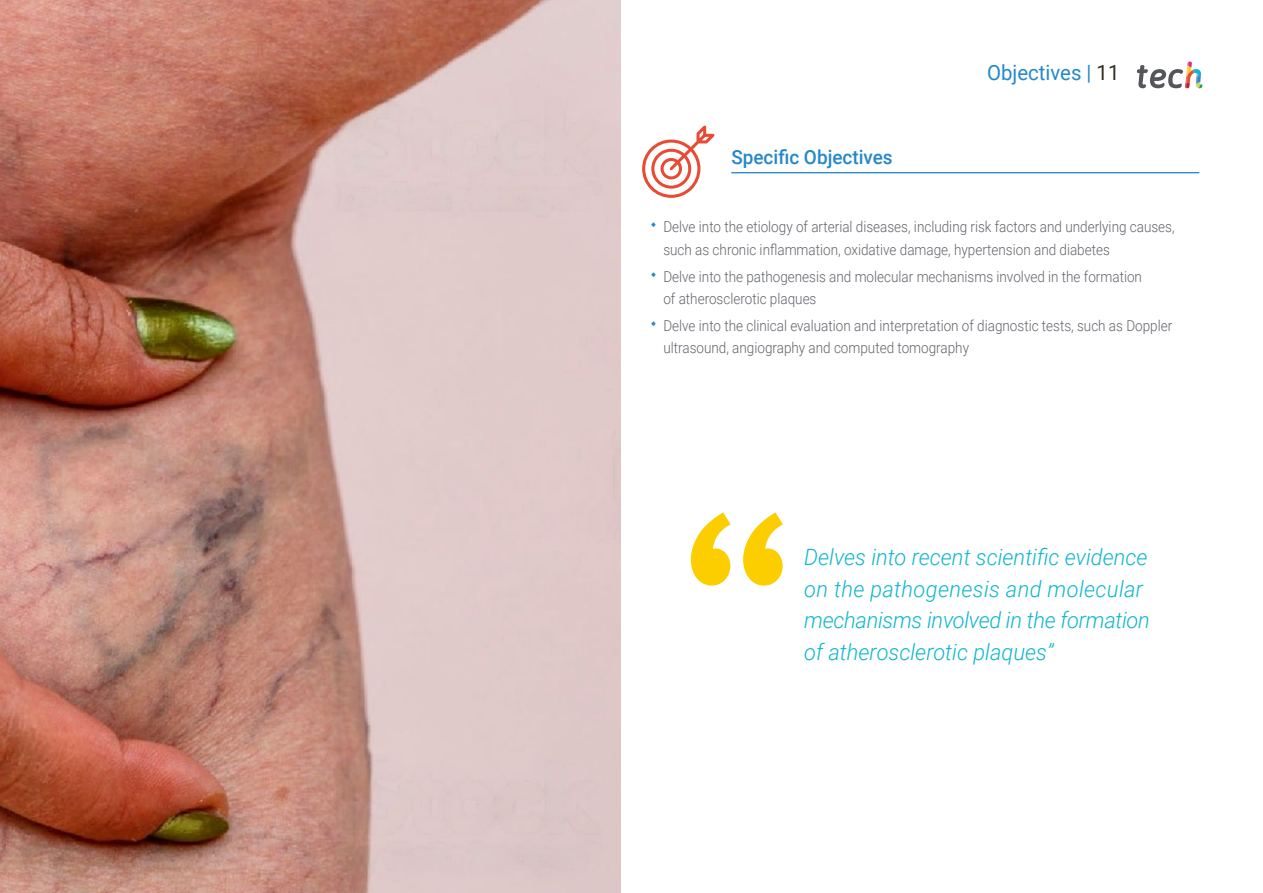
<style>
.page{position:relative;width:1263px;height:893px;background:#fff}
.page>*{position:absolute;margin:0;border:0;box-sizing:border-box;transform-origin:0 0}
.t1{font:italic 300 22.5px/31.5px "Roboto";color:#0fb6cf}
.t2{font:21px "Roboto";color:#2488c9}
.t3{font:500 19.5px "Roboto";color:#2488c9}
.t4{font:300 15px/22.5px "Roboto";color:#61646a;scale:.9 1}
.s1{color:#312e20}
</style>
<div class="page">
<img style="left:0;top:0;width:621px;height:893px">
<svg style="left:691px;top:512px;width:92px;height:74px"></svg>
<svg style="left:1137px;top:62px;width:65px;height:27px"></svg>
<svg style="left:642px;top:125px;width:72px;height:73px"></svg>
<hr style="left:731px;top:172px;width:468px;height:1px;background:#2488c9">
<h3 class="t3" style="left:731px;top:144px;width:163px">Specific Objectives</h3>
<h2 class="t2" style="left:987px;top:57px;width:134px">Objectives | <span class="s1">11</span></h2>
<p class="t4" style="left:663px;top:215px;width:570px">Delve into the etiology of arterial diseases, including risk factors and underlying causes, such as chronic inflammation, oxidative damage, hypertension and diabetes</p>
<p class="t4" style="left:663px;top:264px;width:533px">Delve into the pathogenesis and molecular mechanisms involved in the formation of atherosclerotic plaques</p>
<p class="t4" style="left:663px;top:314px;width:567px">Delve into the clinical evaluation and interpretation of diagnostic tests, such as Doppler ultrasound, angiography and computed tomography</p>
<h1 class="t1" style="left:804px;top:541px;width:347px">Delves into recent scientific evidence on the pathogenesis and molecular mechanisms involved in the formation of atherosclerotic plaques”</h1>
</div>
